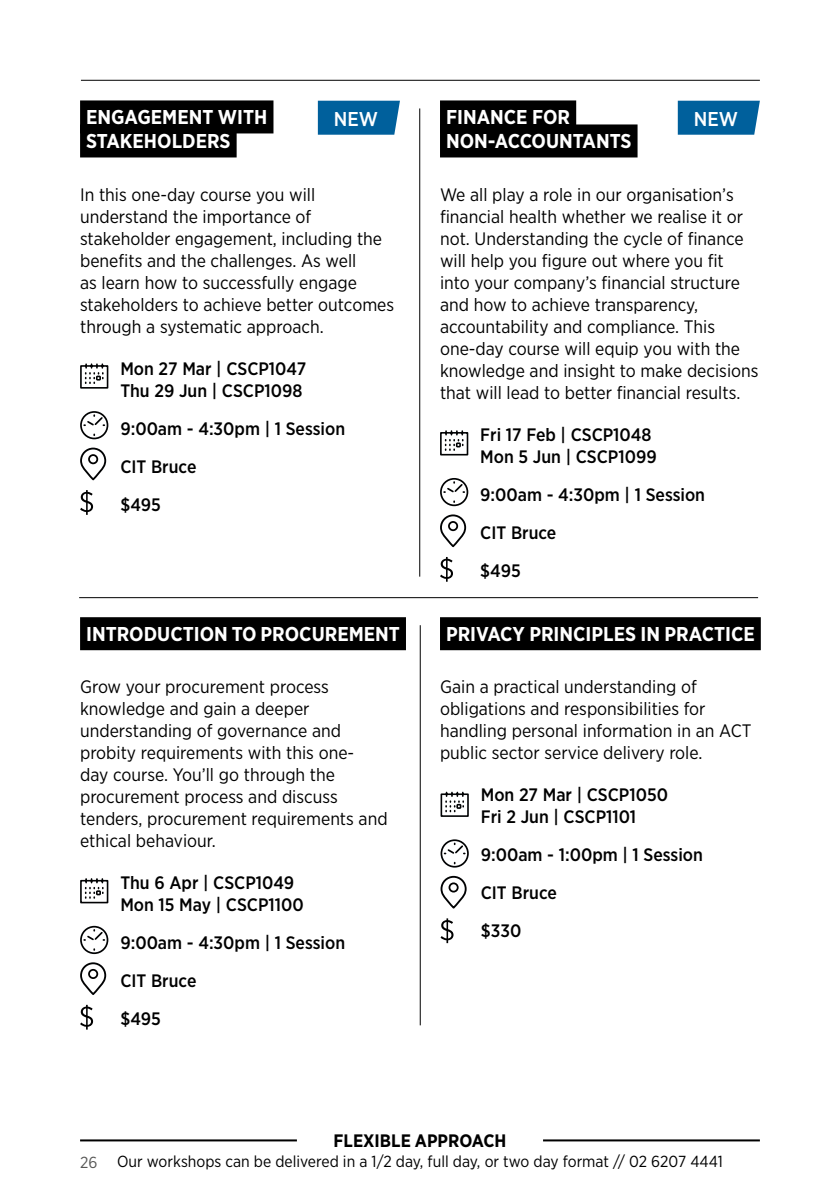
<style>
.page{position:relative;width:840px;height:1191px;background:#fff}
.page>*{position:absolute;margin:0;border:0;box-sizing:border-box;transform-origin:0 0}
.t1{font:700 20px/24px "Gotham Narrow";color:#fff}
.t2{font:500 20px "Gotham Narrow";color:#fff}
.t3{font:18px/22px "Gotham Narrow";color:#000}
.t4{font:500 18px/38px "Gotham Narrow";color:#000}
.t5{font:700 18px "Gotham Narrow";color:#000}
.t6{font:16px "Gotham Narrow";color:#000}
.t7{font:16px "Gotham Narrow";color:#575756}
</style>
<div class="page">
<hr style="left:81px;top:80px;width:678px;height:1px;background:#000">
<hr style="left:80px;top:1139px;width:217px;height:2px;background:#000">
<hr style="left:542px;top:1139px;width:217px;height:2px;background:#000">
<div style="left:80px;top:100px;width:193px;height:33px;background:#000"></div>
<div style="left:80px;top:124px;width:156px;height:33px;background:#000"></div>
<div style="left:440px;top:100px;width:136px;height:33px;background:#000"></div>
<div style="left:440px;top:124px;width:197px;height:33px;background:#000"></div>
<div style="left:80px;top:617px;width:326px;height:33px;background:#000"></div>
<div style="left:440px;top:617px;width:320px;height:33px;background:#000"></div>
<div style="left:318px;top:101px;width:82px;height:34px;background:#00609c"></div>
<div style="left:677px;top:101px;width:82px;height:34px;background:#00609c"></div>
<svg style="left:80px;top:490px;width:13px;height:25px"></svg>
<svg style="left:80px;top:363px;width:28px;height:25px"></svg>
<svg style="left:80px;top:447px;width:26px;height:33px"></svg>
<div style="left:88px;top:454px;width:10px;height:10px;border:2px solid #000;border-radius:50%"></div>
<svg style="left:80px;top:411px;width:28px;height:28px"></svg>
<hr style="left:79px;top:597px;width:678px;height:1px;background:#000">
<hr style="left:419px;top:108px;width:1px;height:468px;background:#000">
<hr style="left:419px;top:625px;width:1px;height:400px;background:#000">
<svg style="left:80px;top:1004px;width:13px;height:25px"></svg>
<svg style="left:80px;top:878px;width:28px;height:25px"></svg>
<svg style="left:80px;top:962px;width:26px;height:33px"></svg>
<div style="left:88px;top:969px;width:10px;height:10px;border:2px solid #000;border-radius:50%"></div>
<svg style="left:80px;top:926px;width:28px;height:28px"></svg>
<svg style="left:440px;top:918px;width:13px;height:25px"></svg>
<svg style="left:440px;top:791px;width:28px;height:26px"></svg>
<svg style="left:440px;top:876px;width:26px;height:32px"></svg>
<div style="left:448px;top:882px;width:10px;height:10px;border:2px solid #000;border-radius:50%"></div>
<svg style="left:440px;top:839px;width:28px;height:28px"></svg>
<svg style="left:440px;top:557px;width:13px;height:25px"></svg>
<svg style="left:440px;top:430px;width:28px;height:25px"></svg>
<svg style="left:440px;top:514px;width:26px;height:33px"></svg>
<div style="left:448px;top:521px;width:10px;height:10px;border:2px solid #000;border-radius:50%"></div>
<svg style="left:440px;top:478px;width:28px;height:28px"></svg>
<p class="t1" style="left:446px;top:105px;width:187px">FINANCE FOR<br>NON-ACCOUNTANTS</p>
<p class="t3" style="left:440px;top:183px;width:320px">We all play a role in our organisation’s financial health whether we realise it or not. Understanding the cycle of finance will help you figure out where you fit<br>into your company’s financial structure and how to achieve transparency, accountability and compliance. This one-day course will equip you with the knowledge and insight to make decisions that will lead to better financial results.</p>
<p class="t4" style="left:480px;top:423px;width:178px;line-height:22px">Fri 17 Feb | CSCP1048<br>Mon 5 Jun | CSCP1099</p>
<p class="t4" style="left:480px;top:475px;width:226px">9:00am - 4:30pm | 1 Session<br>CIT Bruce<br>$495</p>
<p class="t1" style="left:86px;top:105px;width:183px">ENGAGEMENT WITH<br>STAKEHOLDERS</p>
<p class="t3" style="left:80px;top:183px;width:315px">In this one-day course you will understand the importance of stakeholder engagement, including the benefits and the challenges. As well<br>as learn how to successfully engage stakeholders to achieve better outcomes through a systematic approach.</p>
<p class="t4" style="left:120px;top:357px;width:187px;line-height:22px">Mon 27 Mar | CSCP1047<br>Thu 29 Jun | CSCP1098</p>
<p class="t4" style="left:120px;top:409px;width:226px">9:00am - 4:30pm | 1 Session<br>CIT Bruce<br>$495</p>
<p class="t2" style="left:333px;top:106px;width:46px">NEW</p>
<p class="t2" style="left:693px;top:106px;width:46px">NEW</p>
<p class="t1" style="left:86px;top:622px;width:315px">INTRODUCTION TO PROCUREMENT</p>
<p class="t3" style="left:80px;top:675px;width:309px">Grow your procurement process knowledge and gain a deeper understanding of governance and probity requirements with this one-<br>day course. You’ll go through the procurement process and discuss tenders, procurement requirements and ethical behaviour.</p>
<p class="t4" style="left:120px;top:871px;width:185px;line-height:22px">Thu 6 Apr | CSCP1049<br>Mon 15 May | CSCP1100</p>
<p class="t4" style="left:120px;top:923px;width:226px">9:00am - 4:30pm | 1 Session<br>CIT Bruce<br>$495</p>
<p class="t1" style="left:446px;top:622px;width:310px">PRIVACY PRINCIPLES IN PRACTICE</p>
<p class="t3" style="left:440px;top:675px;width:313px">Gain a practical understanding of obligations and responsibilities for handling personal information in an ACT public sector service delivery role.</p>
<p class="t4" style="left:480px;top:783px;width:189px;line-height:22px">Mon 27 Mar | CSCP1050<br>Fri 2 Jun | CSCP1101</p>
<p class="t4" style="left:480px;top:835px;width:223px">9:00am - 1:00pm | 1 Session<br>CIT Bruce<br>$330</p>
<p class="t7" style="left:80px;top:1152px;width:19px">26</p>
<p class="t5" style="left:333px;top:1128px;width:174px">FLEXIBLE APPROACH</p>
<p class="t6" style="left:117px;top:1151px;width:607px">Our workshops can be delivered in a 1/2 day, full day, or two day format // 02 6207 4441</p>
</div>
